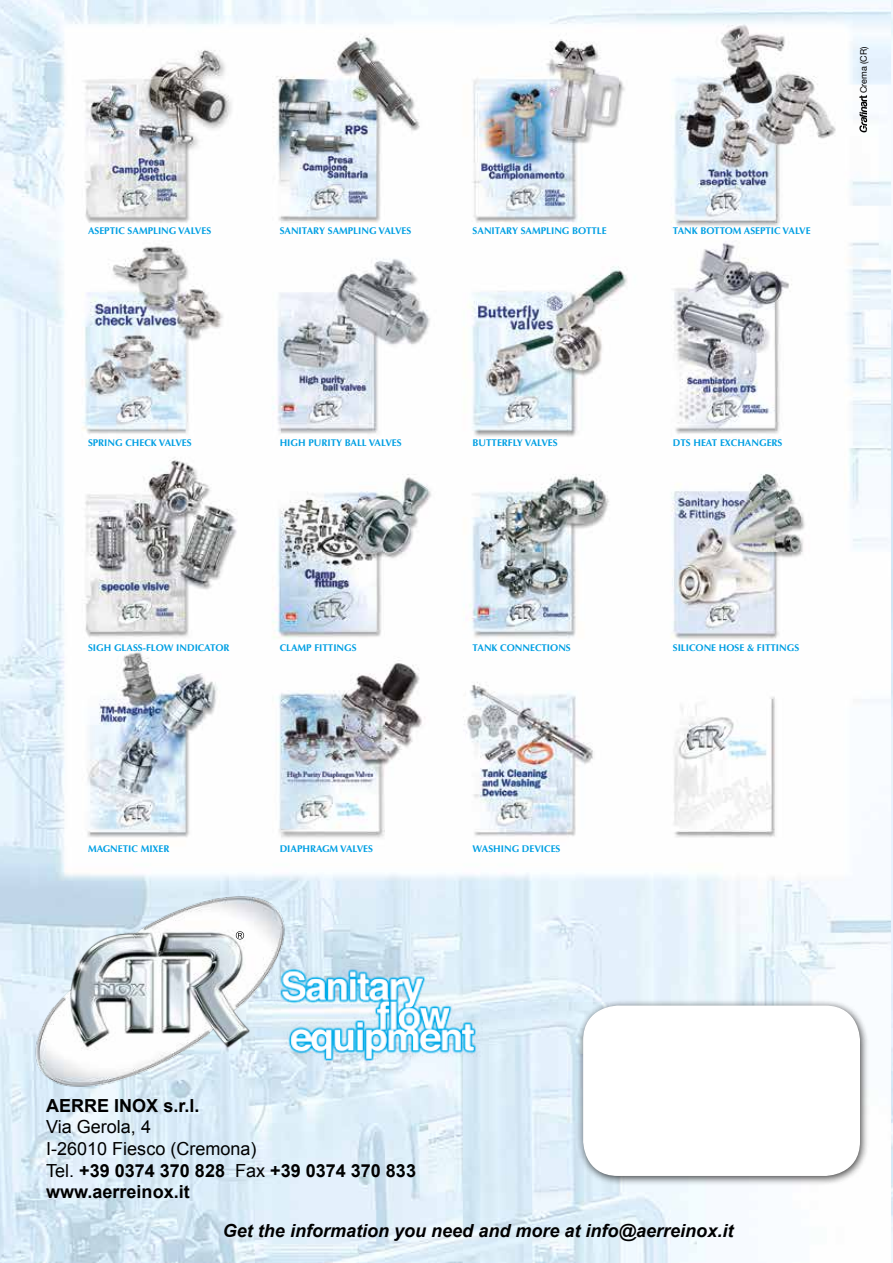
<style>
.page{position:relative;width:893px;height:1263px;background:#fff}
.page>*{position:absolute;margin:0;border:0;box-sizing:border-box;transform-origin:0 0}
.t1{font:700 18px/21.6px "Arial";color:#000}
.t2{font:italic 700 18px "Arial";color:#000}
.t3{font:700 9.75px "Optima";color:#009fe3}
.t4{font:9px "Helvetica Neue";color:#000}
.s1{font-weight:400}
</style>
<div class="page">
<img style="left:0;top:0;width:893px;height:1263px">
<div style="left:576px;top:999px;width:293px;height:186px;background:#000;opacity:.75"></div>
<div style="left:584px;top:1006px;width:275px;height:169px;background:#fff;border-radius:34px"></div>
<div style="left:583px;top:1005px;width:277px;height:171px;border:2px solid #fff;border-radius:34px"></div>
<svg style="left:859px;top:95px;width:8px;height:38px"></svg>
<img style="left:31px;top:869px;width:259px;height:236px">
<svg style="left:236px;top:931px;width:8px;height:8px"></svg>
<img style="left:268px;top:954px;width:215px;height:133px">
<p class="t4" style="left:857px;top:93px;width:48px;rotate:-90deg">Crema (CR)</p>
<p class="t3" style="left:88px;top:225px;width:125px">ASEPTIC SAMPLING VALVES</p>
<p class="t3" style="left:280px;top:225px;width:133px">SANITARY SAMPLING VALVES</p>
<p class="t3" style="left:473px;top:225px;width:136px">SANITARY SAMPLING BOTTLE</p>
<p class="t3" style="left:673px;top:225px;width:139px">TANK BOTTOM ASEPTIC VALVE</p>
<p class="t3" style="left:88px;top:437px;width:105px">SPRING CHECK VALVES</p>
<p class="t3" style="left:280px;top:437px;width:123px">HIGH PURITY BALL VALVES</p>
<p class="t3" style="left:473px;top:437px;width:87px">BUTTERFLY VALVES</p>
<p class="t3" style="left:673px;top:437px;width:111px">DTS HEAT EXCHANGERS</p>
<p class="t3" style="left:88px;top:642px;width:143px">SIGH GLASS-FLOW INDICATOR</p>
<p class="t3" style="left:280px;top:642px;width:79px">CLAMP FITTINGS</p>
<p class="t3" style="left:473px;top:642px;width:100px">TANK CONNECTIONS</p>
<p class="t3" style="left:673px;top:642px;width:128px">SILICONE HOSE &amp; FITTINGS</p>
<p class="t3" style="left:88px;top:843px;width:83px">MAGNETIC MIXER</p>
<p class="t3" style="left:280px;top:843px;width:95px">DIAPHRAGM VALVES</p>
<p class="t3" style="left:473px;top:843px;width:89px">WASHING DEVICES</p>
<h1 class="t1" style="left:46px;top:1094px;width:155px">AERRE INOX s.r.l.</h1>
<h1 class="t1" style="left:46px;top:1116px;width:371px"><span class="s1">Via Gerola, 4<br>I-26010 Fiesco (Cremona)<br>Tel.</span> +39 0374 370 828 <span class="s1">Fax</span> +39 0374 370 833 www.aerreinox.it</h1>
<h1 class="t2" style="left:223px;top:1220px;width:512px">Get the information you need and more at info@aerreinox.it</h1>
</div>
